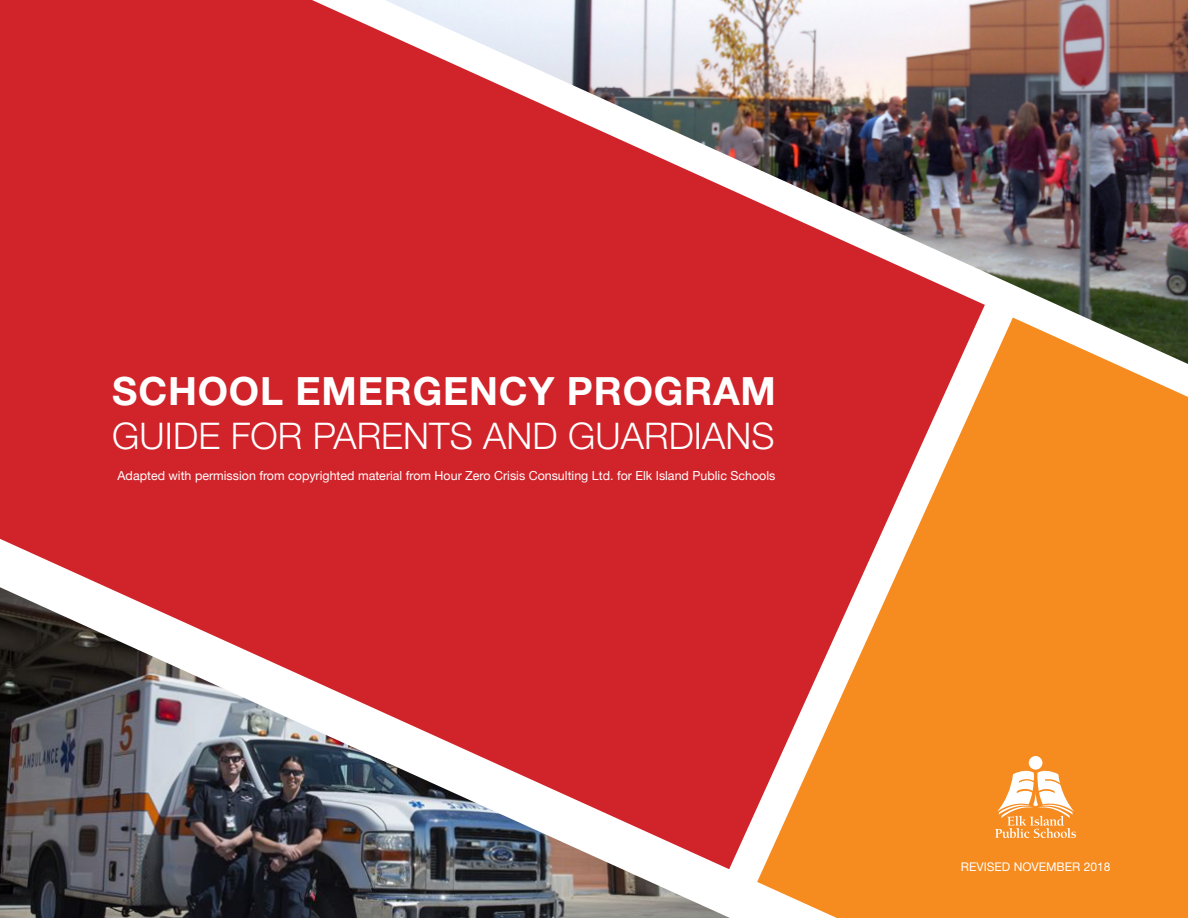
<style>
.page{position:relative;width:1188px;height:918px;background:#fff}
.page>*{position:absolute;margin:0;border:0;box-sizing:border-box;transform-origin:0 0}
.t1{font:700 39px "Helvetica Neue";letter-spacing:.02em;color:#fff}
.t2{font:300 36.75px "Helvetica Neue";letter-spacing:.005em;color:#fff}
.t3{font:12.45px "Helvetica Neue";color:#fff}
.Paragraph_Style_4{font:12px "Helvetica Neue";color:#fff}
</style>
<div class="page">
<div style="left:0;top:0;width:757px;height:867px;background:#d1232a"></div>
<svg style="left:757px;top:364px;width:431px;height:554px;background:#ef8033"></svg>
<img style="left:0;top:587px;width:730px;height:331px">
<img style="left:385px;top:0;width:803px;height:364px">
<div style="left:1029px;top:756px;width:13px;height:14px;background:#fff;border-radius:50%"></div>
<svg style="left:995px;top:770px;width:81px;height:68px"></svg>
<p class="t1" style="left:112px;top:367px;width:665px">SCHOOL EMERGENCY PROGRAM</p>
<p class="t2" style="left:112px;top:413px;width:664px">GUIDE FOR PARENTS AND GUARDIANS</p>
<p class="t3" style="left:118px;top:467px;width:659px">Adapted with permission from copyrighted material from Hour Zero Crisis Consulting Ltd. for Elk Island Public Schools</p>
<p class="Paragraph_Style_4" style="left:961px;top:860px;width:151px">REVISED NOVEMBER 2018</p>
</div>
